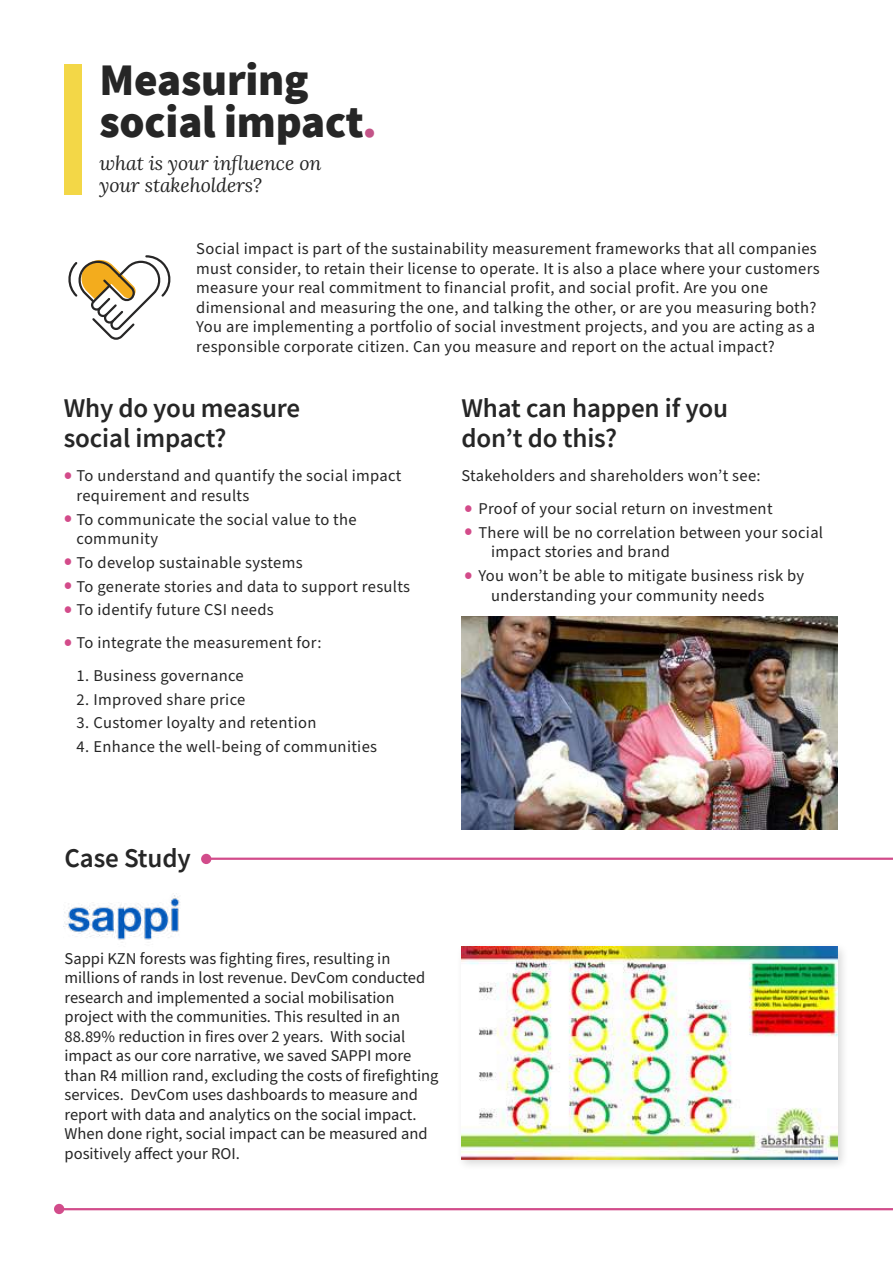
<style>
.page{position:relative;width:893px;height:1263px;background:#fff}
.page>*{position:absolute;margin:0;border:0;box-sizing:border-box;transform-origin:0 0}
.t1{font:900 45px/42px "Source Sans Pro";letter-spacing:-.005em;color:#262626}
.t2{font:600 27px/30px "Source Sans Pro";letter-spacing:-.005em;color:#262626}
.t3{font:italic 19.5px/22.5px "Lora";letter-spacing:-.005em;color:#262626}
.t4{font:16.5px/19.5px "Source Sans Pro";letter-spacing:.02em;color:#262626}
.t5{font:16.5px/19.5px "Source Sans Pro";color:#262626}
.s1{color:#c35488}
.s2{font-size:28.05px;color:#d34b8a}
</style>
<div class="page">
<hr style="left:59px;top:1208px;width:834px;height:2px;background:#d24c8b">
<div style="left:54px;top:1204px;width:10px;height:10px;background:#d24c8b;border-radius:50%"></div>
<div style="left:64px;top:64px;width:18px;height:131px;background:#f3d747"></div>
<svg style="left:68px;top:255px;width:103px;height:85px"></svg>
<img style="left:63px;top:893px;width:117px;height:50px">
<hr style="left:206px;top:857px;width:687px;height:3px;background:#d24c8b">
<div style="left:201px;top:854px;width:10px;height:10px;background:#d24c8b;border-radius:50%"></div>
<div style="left:456px;top:941px;width:393px;height:230px;background:#000;opacity:.15"></div>
<img style="left:461px;top:947px;width:377px;height:213px">
<img style="left:461px;top:616px;width:377px;height:213px">
<h1 class="t1" style="left:99px;top:58px;width:279px">Measuring social impact<span class="s1">.</span></h1>
<p class="t3" style="left:99px;top:151px;width:223px">what is your influence on your stakeholders?</p>
<p class="t4" style="left:196px;top:239px;width:625px">Social impact is part of the sustainability measurement frameworks that all companies must consider, to retain their license to operate. It is also a place where your customers measure your real commitment to financial profit, and social profit. Are you one dimensional and measuring the one, and talking the other, or are you measuring both?<br>You are implementing a portfolio of social investment projects, and you are acting as a responsible corporate citizen. Can you measure and report on the actual impact?</p>
<h2 class="t2" style="left:64px;top:393px;width:238px">Why do you measure social impact?</h2>
<h2 class="t2" style="left:461px;top:393px;width:268px">What can happen if you don’t do this?</h2>
<p class="t4" style="left:77px;top:466px;width:326px;text-indent:-13px"><span class="s2">•</span> To understand and quantify the social impact requirement and results</p>
<p class="t4" style="left:77px;top:510px;width:282px;text-indent:-13px"><span class="s2">•</span> To communicate the social value to the community</p>
<p class="t4" style="left:64px;top:553px;width:240px"><span class="s2">•</span> To develop sustainable systems</p>
<p class="t4" style="left:64px;top:577px;width:348px"><span class="s2">•</span> To generate stories and data to support results</p>
<p class="t4" style="left:64px;top:600px;width:211px"><span class="s2">•</span> To identify future CSI needs</p>
<p class="t4" style="left:64px;top:633px;width:259px"><span class="s2">•</span> To integrate the measurement for:</p>
<p class="t4" style="left:77px;top:666px;width:169px">1. Business governance</p>
<p class="t4" style="left:77px;top:690px;width:170px">2. Improved share price</p>
<p class="t4" style="left:77px;top:714px;width:241px">3. Customer loyalty and retention</p>
<p class="t4" style="left:77px;top:737px;width:302px">4. Enhance the well-being of communities</p>
<p class="t4" style="left:461px;top:467px;width:301px">Stakeholders and shareholders won’t see:</p>
<p class="t4" style="left:464px;top:499px;width:310px"><span class="s2">•</span> Proof of your social return on investment</p>
<p class="t4" style="left:491px;top:523px;width:334px;text-indent:-27px"><span class="s2">•</span> There will be no correlation between your social impact stories and brand</p>
<p class="t4" style="left:491px;top:566px;width:315px;text-indent:-27px"><span class="s2">•</span> You won’t be able to mitigate business risk by understanding your community needs</p>
<h2 class="t2" style="left:65px;top:843px;width:128px">Case Study</h2>
<p class="t5" style="left:65px;top:949px;width:376px">Sappi KZN forests was fighting fires, resulting in millions of rands in lost revenue. DevCom conducted research and implemented a social mobilisation project with the communities. This resulted in an 88.89% reduction in fires over 2 years. With social impact as our core narrative, we saved SAPPI more than R4 million rand, excluding the costs of firefighting services. DevCom uses dashboards to measure and report with data and analytics on the social impact.<br>When done right, social impact can be measured and positively affect your ROI.</p>
</div>
